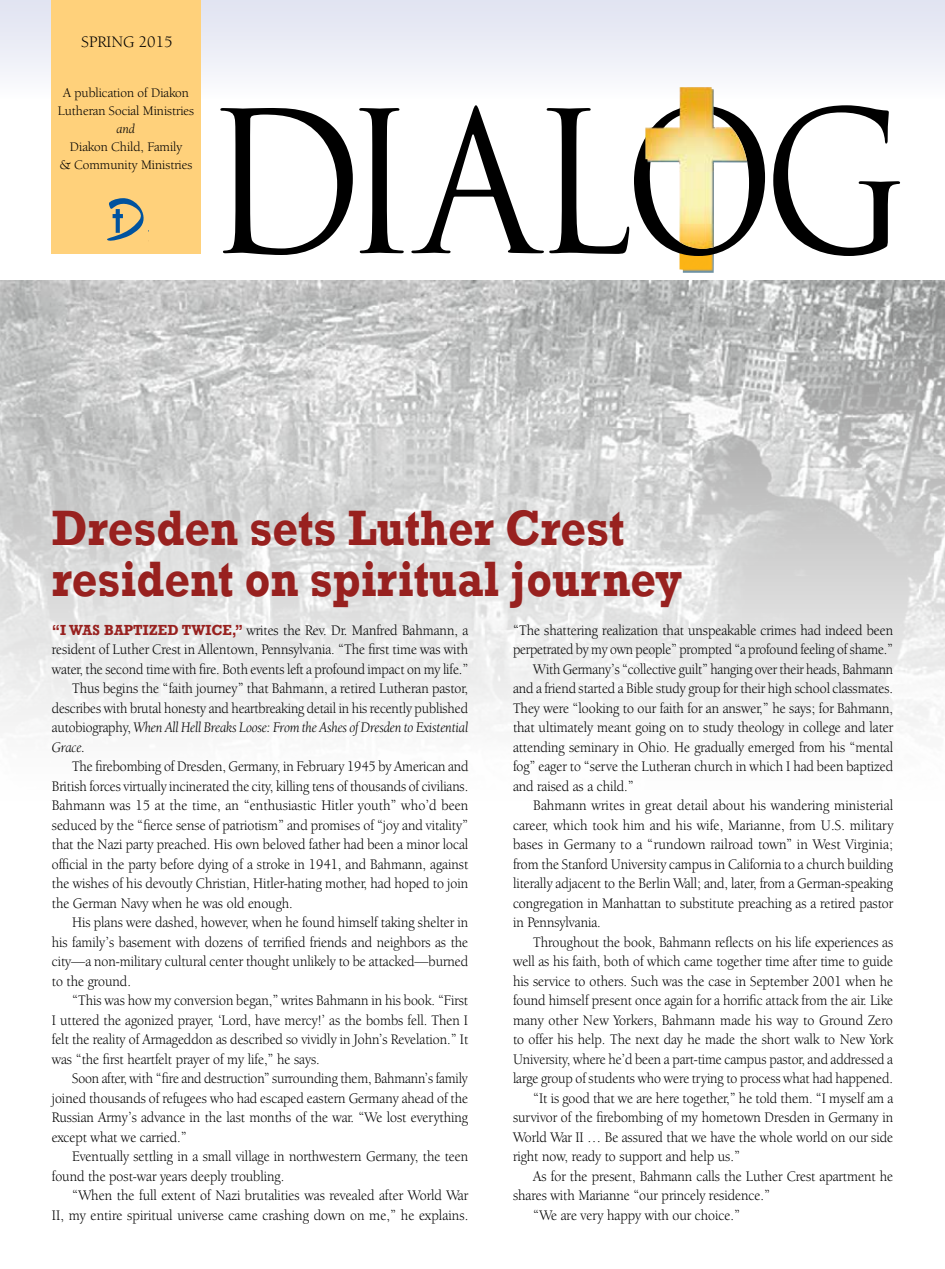
<style>
.page{position:relative;width:945px;height:1269px;background:#fff}
.page>*{position:absolute;margin:0;border:0;box-sizing:border-box;transform-origin:0 0}
.t1{font:192.15px "Trajan Pro";letter-spacing:-.06em;color:#000;scale:.9 1}
.t2{font:700 51px/51px "Rockwell";color:#98211f;scale:.88 1}
.t3{font:16.5px "Berkeley Oldstyle IT Cby BT";color:#000}
.t4{font:15px/19.5px "Berkeley Oldstyle IT Cby BT";color:#000;text-align:justify;scale:.94 1}
.t5{font:15px/19.5px "Berkeley Oldstyle IT Cby BT";color:#000;text-align:justify;scale:.93 1}
.t6{font:15px "Berkeley Oldstyle IT Cby BT";color:#000;scale:.95 1}
.t7{font:italic 15px "Berkeley Oldstyle IT Cby BT";letter-spacing:-.005em;color:#000;scale:.93 1}
.t8{font:15px "Berkeley Oldstyle IT Cby BT";color:#000;scale:.92 1}
.t9{font:italic 15px "Berkeley Oldstyle IT Cby BT";letter-spacing:-.005em;color:#000;scale:.94 1}
.t10{font:13.5px/18px "Berkeley Oldstyle IT Cby BT";color:#000;text-align:center}
.t11{font:italic 13.5px "Berkeley Oldstyle IT Cby BT";color:#000}
.s1{font-family:"Rockwell";font-weight:700;color:#98211f}
.s2{font-style:normal}
</style>
<div class="page">
<img style="left:0;top:280px;width:945px;height:446px">
<div style="left:0;top:0;width:945px;height:99px;background:linear-gradient(to bottom,#dfe2f1,#fcfcfd)"></div>
<div style="left:52px;top:0;width:149px;height:253px;background:#ffd17b"></div>
<svg style="left:107px;top:198px;width:42px;height:43px"></svg>
<img style="left:679px;top:253px;width:35px;height:20px">
<img style="left:645px;top:87px;width:102px;height:162px">
<p class="t3" style="left:82px;top:32px;width:93px">SPRING 2015</p>
<p class="t10" style="left:58px;top:84px;width:138px">A publication of Diakon<br>Lutheran Social Ministries</p>
<p class="t11" style="left:117px;top:121px;width:20px">and</p>
<p class="t10" style="left:60px;top:138px;width:134px">Diakon Child, Family<br>&amp; Community Ministries</p>
<h1 class="t1" style="left:205px;top:61px;width:784px">DIALOG</h1>
<h2 class="t2" style="left:52px;top:501px;width:718px">Dresden sets Luther Crest resident on spiritual journey</h2>
<p class="t4" style="left:52px;top:620px;width:444px"><span class="s1">“I WAS BAPTIZED TWICE,”</span> writes the Rev. Dr. Manfred Bahmann, a</p>
<p class="t4" style="left:52px;top:639px;width:444px">resident of Luther Crest in Allentown, Pennsylvania. “The first time was with</p>
<p class="t5" style="left:52px;top:659px;width:449px">water, the second time with fire. Both events left a profound impact on my life.”</p>
<p class="t4" style="left:72px;top:678px;width:423px">Thus begins the “faith journey” that Bahmann, a retired Lutheran pastor,</p>
<p class="t5" style="left:52px;top:698px;width:449px">describes with brutal honesty and heartbreaking detail in his recently published</p>
<p class="t7" style="left:52px;top:718px;width:449px"><span class="s2">autobiography,</span> When All Hell Breaks Loose: From the Ashes of Dresden to Existential</p>
<p class="t9" style="left:52px;top:738px;width:37px">Grace.</p>
<p class="t4" style="left:52px;top:756px;width:445px;text-indent:20px">The firebombing of Dresden, Germany, in February 1945 by American and British forces virtually incinerated the city, killing tens of thousands of civilians.<br>Bahmann was 15 at the time, an “enthusiastic Hitler youth” who’d been seduced by the “fierce sense of patriotism” and promises of “joy and vitality” that the Nazi party preached. His own beloved father had been a minor local official in the party before dying of a stroke in 1941, and Bahmann, against the wishes of his devoutly Christian, Hitler-hating mother, had hoped to join the German Navy when he was old enough.</p>
<p class="t4" style="left:52px;top:912px;width:444px;text-indent:20px">His plans were dashed, however, when he found himself taking shelter in his family’s basement with dozens of terrified friends and neighbors as the city—a non-military cultural center thought unlikely to be attacked—burned to the ground.</p>
<p class="t4" style="left:52px;top:990px;width:444px;text-indent:20px">“This was how my conversion began,” writes Bahmann in his book. “First I uttered the agonized prayer, ‘Lord, have mercy!’ as the bombs fell. Then I felt the reality of Armageddon as described so vividly in John’s Revelation.” It was “the first heartfelt prayer of my life,” he says.</p>
<p class="t5" style="left:52px;top:1068px;width:449px;text-indent:20px">Soon after, with “fire and destruction” surrounding them, Bahmann’s family joined thousands of refugees who had escaped eastern Germany ahead of the Russian Army’s advance in the last months of the war. “We lost everything except what we carried.”</p>
<p class="t4" style="left:52px;top:1146px;width:444px;text-indent:20px">Eventually settling in a small village in northwestern Germany, the teen found the post-war years deeply troubling.</p>
<p class="t4" style="left:52px;top:1185px;width:445px;text-align:right">“When the full extent of Nazi brutalities was revealed after World War<br>II, my entire spiritual universe came crashing down on me,” he explains.</p>
<p class="t4" style="left:513px;top:620px;width:406px">“The shattering realization that unspeakable crimes had indeed been</p>
<p class="t5" style="left:513px;top:639px;width:410px">perpetrated by my own people” prompted “a profound feeling of shame.”</p>
<p class="t8" style="left:533px;top:660px;width:393px">With Germany’s “collective guilt” hanging over their heads, Bahmann</p>
<p class="t4" style="left:513px;top:678px;width:406px">and a friend started a Bible study group for their high school classmates.</p>
<p class="t4" style="left:513px;top:698px;width:406px">They were “looking to our faith for an answer,” he says; for Bahmann,</p>
<p class="t4" style="left:513px;top:717px;width:406px">that ultimately meant going on to study theology in college and later</p>
<p class="t4" style="left:513px;top:737px;width:406px">attending seminary in Ohio. He gradually emerged from his “mental</p>
<p class="t4" style="left:513px;top:756px;width:406px">fog” eager to “serve the Lutheran church in which I had been baptized</p>
<p class="t4" style="left:513px;top:776px;width:130px">and raised as a child.”</p>
<p class="t6" style="left:533px;top:796px;width:380px">Bahmann writes in great detail about his wandering ministerial</p>
<p class="t6" style="left:513px;top:816px;width:402px">career, which took him and his wife, Marianne, from U.S. military</p>
<p class="t6" style="left:513px;top:835px;width:402px">bases in Germany to a “rundown railroad town” in West Virginia;</p>
<p class="t4" style="left:513px;top:854px;width:406px">from the Stanford University campus in California to a church building</p>
<p class="t4" style="left:513px;top:873px;width:406px">literally adjacent to the Berlin Wall; and, later, from a German-speaking</p>
<p class="t4" style="left:513px;top:893px;width:406px">congregation in Manhattan to substitute preaching as a retired pastor</p>
<p class="t4" style="left:513px;top:912px;width:95px">in Pennsylvania.</p>
<p class="t4" style="left:533px;top:932px;width:384px">Throughout the book, Bahmann reflects on his life experiences as</p>
<p class="t4" style="left:513px;top:951px;width:406px">well as his faith, both of which came together time after time to guide</p>
<p class="t4" style="left:513px;top:971px;width:406px">his service to others. Such was the case in September 2001 when he</p>
<p class="t4" style="left:513px;top:990px;width:406px">found himself present once again for a horrific attack from the air. Like</p>
<p class="t6" style="left:513px;top:1011px;width:401px">many other New Yorkers, Bahmann made his way to Ground Zero</p>
<p class="t4" style="left:513px;top:1029px;width:406px">to offer his help. The next day he made the short walk to New York</p>
<p class="t4" style="left:513px;top:1049px;width:406px">University, where he’d been a part-time campus pastor, and addressed a</p>
<p class="t4" style="left:513px;top:1068px;width:406px">large group of students who were trying to process what had happened.</p>
<p class="t4" style="left:533px;top:1088px;width:384px">“It is good that we are here together,” he told them. “I myself am a</p>
<p class="t4" style="left:513px;top:1107px;width:406px">survivor of the firebombing of my hometown Dresden in Germany in</p>
<p class="t4" style="left:513px;top:1127px;width:406px">World War II … Be assured that we have the whole world on our side</p>
<p class="t4" style="left:513px;top:1146px;width:243px">right now, ready to support and help us.”</p>
<p class="t4" style="left:533px;top:1166px;width:384px">As for the present, Bahmann calls the Luther Crest apartment he</p>
<p class="t4" style="left:513px;top:1185px;width:275px">shares with Marianne “our princely residence.”</p>
<p class="t4" style="left:533px;top:1205px;width:221px">“We are very happy with our choice.”</p>
</div>
